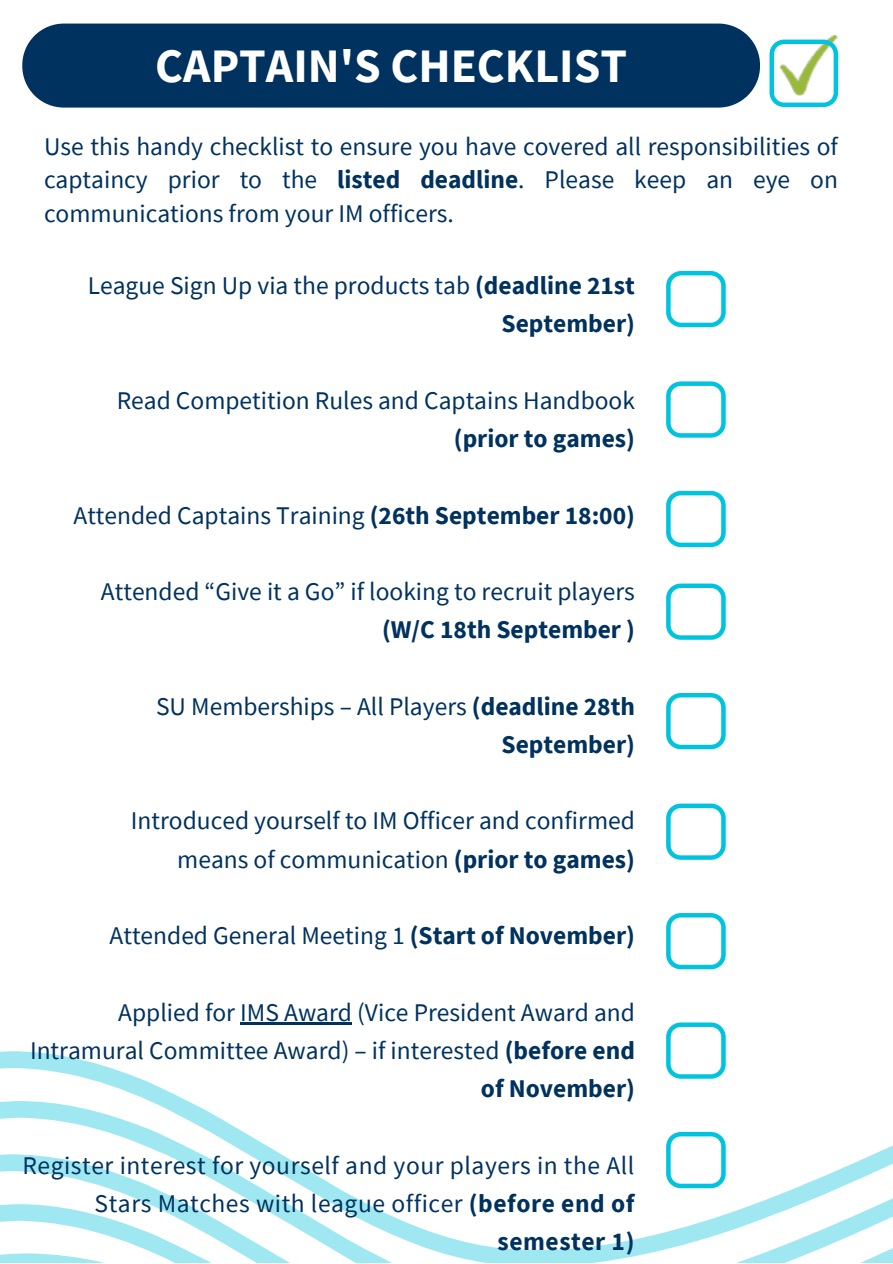
<style>
.page{position:relative;width:893px;height:1264px;background:#fff}
.page>*{position:absolute;margin:0;border:0;box-sizing:border-box;transform-origin:0 0}
.t1{font:700 48px "Source Sans Pro";color:#fff}
.t2{font:25.5px/38.2px "Source Sans Pro";color:#00325f;text-align:right}
.t3{font:25.5px/38.2px "Source Sans Pro";letter-spacing:.02em;color:#00325f;text-align:right}
.t4{font:700 25.5px "Source Sans Pro";color:#00325f}
.s1{font-weight:700}
</style>
<div class="page">
<svg style="left:0;top:1050px;width:726px;height:50px"></svg>
<svg style="left:0;top:1100px;width:892px;height:53px"></svg>
<svg style="left:0;top:1153px;width:892px;height:50px"></svg>
<svg style="left:0;top:1203px;width:892px;height:50px"></svg>
<svg style="left:0;top:1253px;width:892px;height:9px"></svg>
<hr style="left:240px;top:1022px;width:112px;height:3px;background:#00325f">
<svg style="left:666px;top:271px;width:59px;height:56px"></svg>
<div style="left:22px;top:24px;width:738px;height:84px;background:#00325f"></div>
<img style="left:781px;top:35px;width:56px;height:5px">
<svg style="left:666px;top:381px;width:59px;height:56px"></svg>
<svg style="left:666px;top:491px;width:59px;height:56px"></svg>
<svg style="left:666px;top:583px;width:59px;height:56px"></svg>
<svg style="left:666px;top:693px;width:59px;height:56px"></svg>
<svg style="left:666px;top:803px;width:59px;height:56px"></svg>
<svg style="left:666px;top:913px;width:59px;height:56px"></svg>
<svg style="left:666px;top:1022px;width:59px;height:56px"></svg>
<svg style="left:666px;top:1131px;width:59px;height:57px"></svg>
<svg style="left:769px;top:40px;width:69px;height:67px"></svg>
<p class="t1" style="left:155px;top:35px;width:473px">CAPTAIN'S CHECKLIST</p>
<p class="t2" style="left:44px;top:129px;width:795px;line-height:33.8px;text-align:justify">Use this handy checklist to ensure you have covered all responsibilities of captaincy prior to the <span class="s1">listed deadline</span>. Please keep an eye on communications from your IM officers.</p>
<p class="t2" style="left:88px;top:266px;width:548px">League Sign Up via the products tab <span class="s1">(deadline 21st<br>September)</span></p>
<p class="t2" style="left:117px;top:380px;width:519px">Read Competition Rules and Captains Handbook</p>
<p class="t4" style="left:454px;top:422px;width:182px">(prior to games)</p>
<p class="t2" style="left:73px;top:495px;width:563px">Attended Captains Training <span class="s1">(26th September 18:00)</span></p>
<p class="t2" style="left:101px;top:572px;width:535px">Attended “Give it a Go” if looking to recruit players</p>
<p class="t4" style="left:382px;top:613px;width:254px">(W/C 18th September )</p>
<p class="t2" style="left:156px;top:686px;width:480px">SU Memberships – All Players <span class="s1">(deadline 28th</span></p>
<p class="t4" style="left:501px;top:728px;width:135px">September)</p>
<p class="t2" style="left:131px;top:801px;width:505px">Introduced yourself to IM Officer and confirmed</p>
<p class="t2" style="left:177px;top:839px;width:459px">means of communication <span class="s1">(prior to games)</span></p>
<p class="t2" style="left:109px;top:915px;width:527px">Attended General Meeting 1 <span class="s1">(Start of November)</span></p>
<p class="t2" style="left:30px;top:992px;width:606px">Applied for IMS Award (Vice President Award and<br>Intramural Committee Award) – if interested <span class="s1">(before end of November)</span></p>
<p class="t3" style="left:22px;top:1145px;width:613px">Register interest for yourself and your players in the All<br>Stars Matches with league officer <span class="s1">(before end of semester 1)</span></p>
</div>
